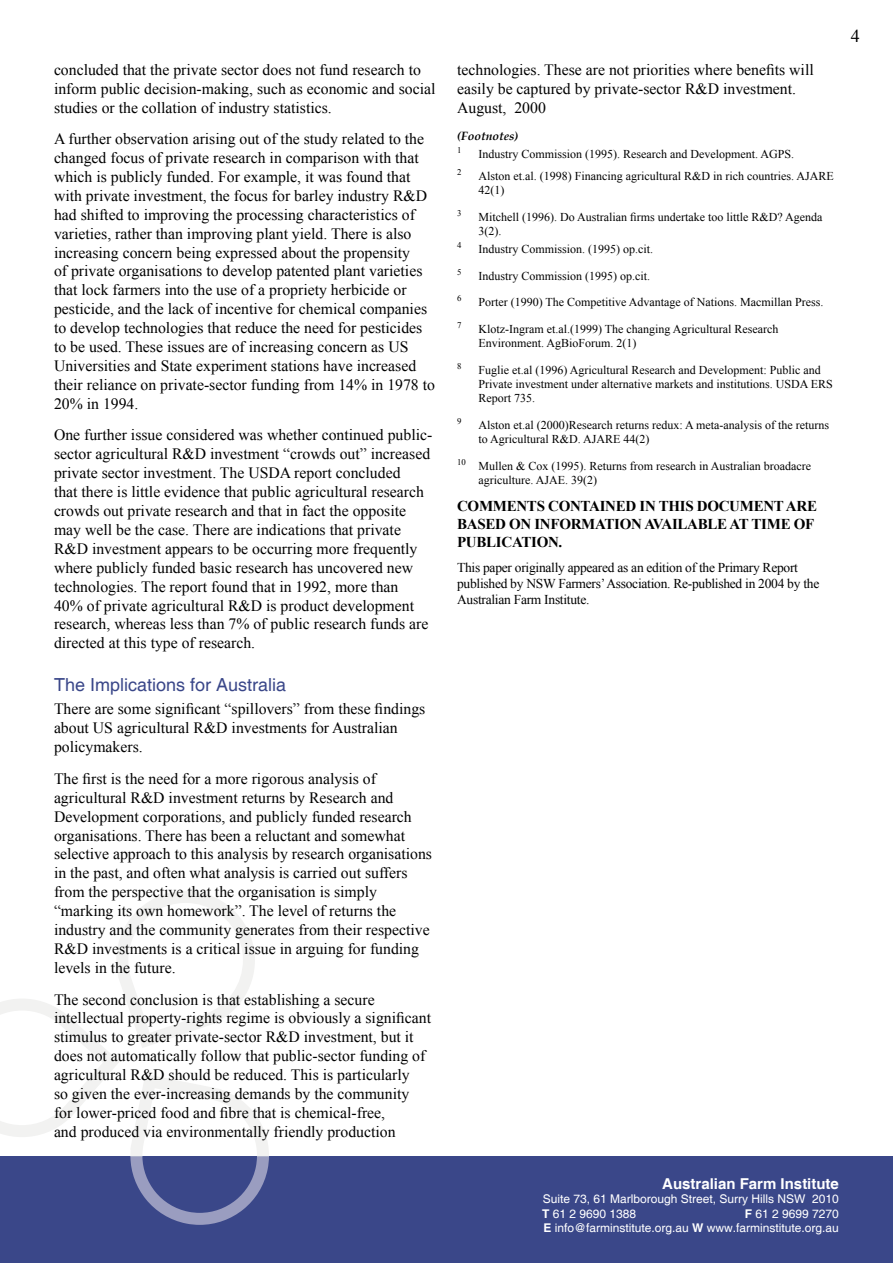
<style>
.page{position:relative;width:893px;height:1263px;background:#fff}
.page>*{position:absolute;margin:0;border:0;box-sizing:border-box;transform-origin:0 0}
.t1{font:18px "Helvetica";color:#3a4789}
.t2{font:18px "Times New Roman";color:#000}
.t3{font:15.75px/18.9px "Times New Roman";color:#000}
.t4{font:700 15px/18px "Times New Roman";letter-spacing:-.02em;color:#000}
.t5{font:700 15px "Helvetica";color:#fff}
.t6{font:13.5px/16.2px "Times New Roman";letter-spacing:-.02em;color:#000}
.t7{font:12px/14.4px "Times New Roman";color:#000}
.t8{font:12px/14.4px "Helvetica";color:#fff}
.t9{font:italic 700 12px "Book Antiqua";color:#000}
.t10{font:8.7px "Times New Roman";color:#000}
.s1{font-weight:700}
</style>
<div class="page">
<div style="left:0;top:1157px;width:893px;height:106px;background:#3a4789"></div>
<svg style="left:0;top:891px;width:269px;height:266px"></svg>
<svg style="left:130px;top:1157px;width:139px;height:68px"></svg>
<p class="t3" style="left:54px;top:60px;width:383px">concluded that the private sector does not fund research to inform public decision-making, such as economic and social studies or the collation of industry statistics.</p>
<p class="t3" style="left:54px;top:129px;width:382px">A further observation arising out of the study related to the changed focus of private research in comparison with that which is publicly funded. For example, it was found that with private investment, the focus for barley industry R&amp;D had shifted to improving the processing characteristics of varieties, rather than improving plant yield. There is also increasing concern being expressed about the propensity<br>of private organisations to develop patented plant varieties that lock farmers into the use of a propriety herbicide or pesticide, and the lack of incentive for chemical companies to develop technologies that reduce the need for pesticides to be used. These issues are of increasing concern as US Universities and State experiment stations have increased their reliance on private-sector funding from 14% in 1978 to 20% in 1994.</p>
<p class="t3" style="left:54px;top:425px;width:380px">One further issue considered was whether continued public&shy;sector agricultural R&amp;D investment “crowds out” increased private sector investment. The USDA report concluded<br>that there is little evidence that public agricultural research crowds out private research and that in fact the opposite may well be the case. There are indications that private R&amp;D investment appears to be occurring more frequently where publicly funded basic research has uncovered new technologies. The report found that in 1992, more than<br>40% of private agricultural R&amp;D is product development research, whereas less than 7% of public research funds are directed at this type of research.</p>
<p class="t1" style="left:54px;top:674px;width:234px">The Implications for Australia</p>
<p class="t3" style="left:54px;top:699px;width:373px">There are some significant “spillovers” from these findings about US agricultural R&amp;D investments for Australian policymakers.</p>
<p class="t3" style="left:54px;top:769px;width:380px">The first is the need for a more rigorous analysis of agricultural R&amp;D investment returns by Research and Development corporations, and publicly funded research organisations. There has been a reluctant and somewhat selective approach to this analysis by research organisations in the past, and often what analysis is carried out suffers from the perspective that the organisation is simply “marking its own homework”. The level of returns the industry and the community generates from their respective R&amp;D investments is a critical issue in arguing for funding levels in the future.</p>
<p class="t3" style="left:54px;top:989px;width:379px">The second conclusion is that establishing a secure intellectual property-rights regime is obviously a significant stimulus to greater private-sector R&amp;D investment, but it does not automatically follow that public-sector funding of agricultural R&amp;D should be reduced. This is particularly<br>so given the ever-increasing demands by the community for lower-priced food and fibre that is chemical-free,<br>and produced via environmentally friendly production</p>
<p class="t3" style="left:457px;top:60px;width:358px">technologies. These are not priorities where benefits will easily be captured by private-sector R&amp;D investment.<br>August, 2000</p>
<p class="t9" style="left:457px;top:127px;width:63px">(Footnotes)</p>
<p class="t10" style="left:457px;top:144px;width:6px">1</p>
<p class="t7" style="left:478px;top:146px;width:317px">Industry Commission (1995). Research and Development. AGPS.</p>
<p class="t10" style="left:457px;top:166px;width:6px">2</p>
<p class="t7" style="left:478px;top:169px;width:357px">Alston et.al. (1998) Financing agricultural R&amp;D in rich countries. AJARE<br>42(1)</p>
<p class="t10" style="left:457px;top:207px;width:6px">3</p>
<p class="t7" style="left:478px;top:209px;width:345px">Mitchell (1996). Do Australian firms undertake too little R&amp;D? Agenda<br>3(2).</p>
<p class="t10" style="left:457px;top:239px;width:6px">4</p>
<p class="t7" style="left:478px;top:242px;width:176px">Industry Commission. (1995) op.cit.</p>
<p class="t10" style="left:457px;top:266px;width:6px">5</p>
<p class="t7" style="left:478px;top:268px;width:173px">Industry Commission (1995) op.cit.</p>
<p class="t10" style="left:457px;top:292px;width:6px">6</p>
<p class="t7" style="left:478px;top:295px;width:347px">Porter (1990) The Competitive Advantage of Nations. Macmillan Press.</p>
<p class="t10" style="left:457px;top:319px;width:6px">7</p>
<p class="t7" style="left:478px;top:321px;width:302px">Klotz-Ingram et.al.(1999) The changing Agricultural Research<br>Environment. AgBioForum. 2(1)</p>
<p class="t10" style="left:457px;top:360px;width:6px">8</p>
<p class="t7" style="left:478px;top:362px;width:356px">Fuglie et.al (1996) Agricultural Research and Development: Public and<br>Private investment under alternative markets and institutions. USDA ERS<br>Report 735.</p>
<p class="t10" style="left:457px;top:415px;width:6px">9</p>
<p class="t7" style="left:478px;top:418px;width:352px">Alston et.al (2000)Research returns redux: A meta-analysis of the returns to Agricultural R&amp;D. AJARE 44(2)</p>
<p class="t7" style="left:478px;top:458px;width:334px;text-indent:-21px"><sup>10</sup> Mullen &amp; Cox (1995). Returns from research in Australian broadacre agriculture. AJAE. 39(2)</p>
<p class="t4" style="left:457px;top:496px;width:361px">COMMENTS CONTAINED IN THIS DOCUMENT ARE<br>BASED ON INFORMATION AVAILABLE AT TIME OF<br>PUBLICATION.</p>
<p class="t6" style="left:457px;top:559px;width:364px">This paper originally appeared as an edition of the Primary Report published by NSW Farmers’ Association. Re-published in 2004 by the<br>Australian Farm Institute.</p>
<p class="t2" style="left:851px;top:24px;width:10px">4</p>
<p class="t5" style="left:662px;top:1174px;width:178px">Australian Farm Institute</p>
<p class="t8" style="left:542px;top:1192px;width:298px">Suite 73, 61 Marlborough Street, Surry Hills NSW 2010<br><span class="s1">T</span> 61 2 9690 1388</p>
<p class="t8" style="left:543px;top:1207px;width:297px;text-align:right"><span class="s1">F</span> 61 2 9699 7270<br><span class="s1">E</span> info@farminstitute.org.au <span class="s1">W</span> www.farminstitute.org.au</p>
</div>
